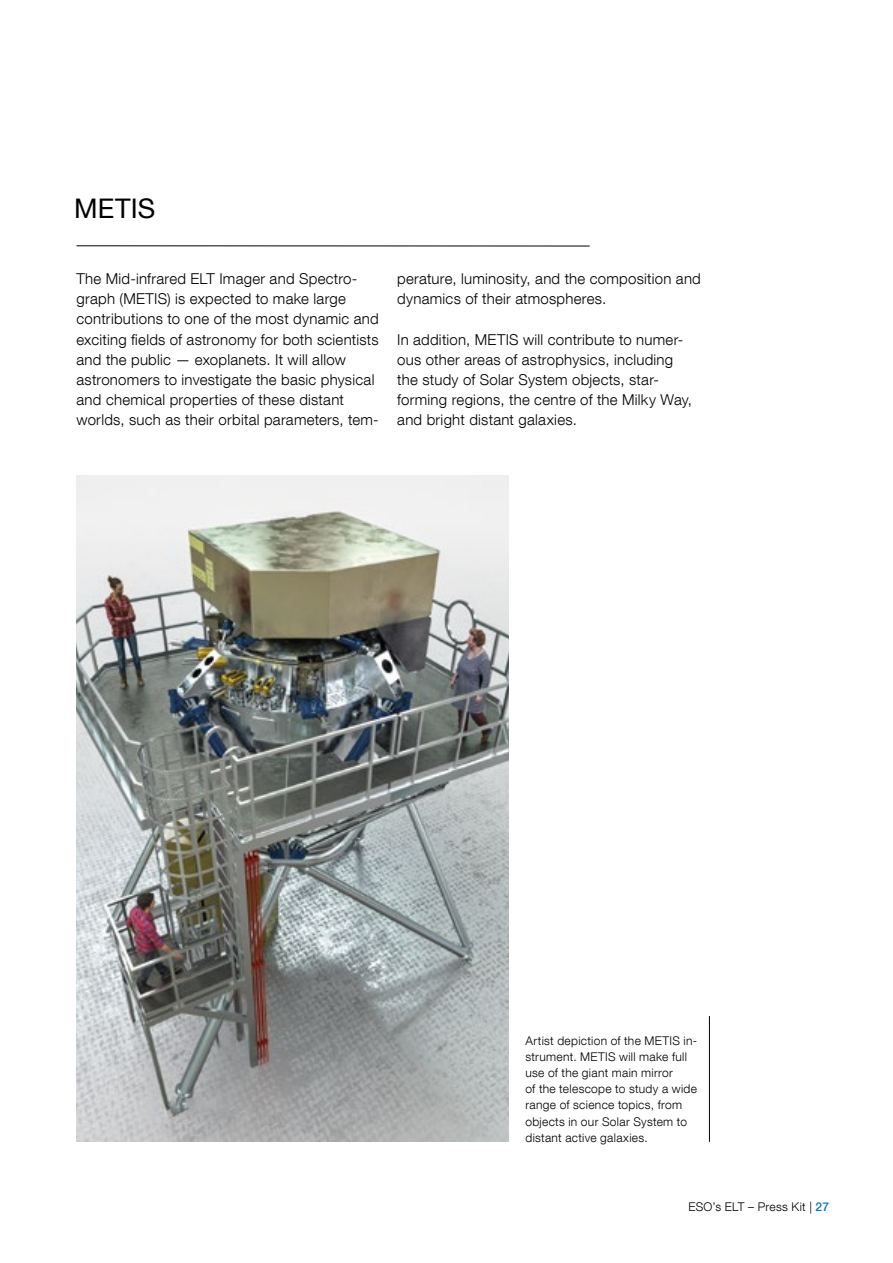
<style>
.page{position:relative;width:893px;height:1263px;background:#fff}
.page>*{position:absolute;margin:0;border:0;box-sizing:border-box;transform-origin:0 0}
.chapter_title{font:27px "Helvetica Neue LT Com";letter-spacing:.005em;color:#000}
._45_10pt{font:300 15px/20.2px "Helvetica Neue LT Com";letter-spacing:.015em;color:#000}
._45_8pt{font:300 12px/16.2px "Helvetica Neue LT Com";letter-spacing:.025em;color:#000}
.s1{font-weight:500;color:#0078c2}
</style>
<div class="page">
<hr style="left:77px;top:246px;width:513px;height:1px;background:#000">
<img style="left:77px;top:475px;width:431px;height:667px">
<hr style="left:709px;top:1016px;width:1px;height:126px;background:#000">
<p class="chapter_title" style="left:74px;top:192px;width:82px">METIS</p>
<p class="_45_10pt" style="left:77px;top:268px;width:304px">The Mid-infrared ELT Imager and Spectro&shy;graph (METIS) is expected to make large contributions to one of the most dynamic and exciting fields of astronomy for both scientists and the public — exoplanets. It will allow astronomers to investigate the basic physical and chemical properties of these distant worlds, such as their orbital parameters, tem-</p>
<p class="_45_10pt" style="left:397px;top:268px;width:305px">perature, luminosity, and the composition and dynamics of their atmospheres.</p>
<p class="_45_10pt" style="left:397px;top:329px;width:296px">In addition, METIS will contribute to numer&shy;ous other areas of astrophysics, including the study of Solar System objects, star&shy;forming regions, the centre of the Milky Way, and bright distant galaxies.</p>
<p class="_45_8pt" style="left:525px;top:1032px;width:173px">Artist depiction of the METIS in&shy;strument. METIS will make full use of the giant main mirror<br>of the telescope to study a wide range of science topics, from objects in our Solar System to distant active galaxies.</p>
<p class="_45_8pt" style="left:689px;top:1198px;width:142px">ESO’s ELT – Press Kit | <span class="s1">27</span></p>
</div>
